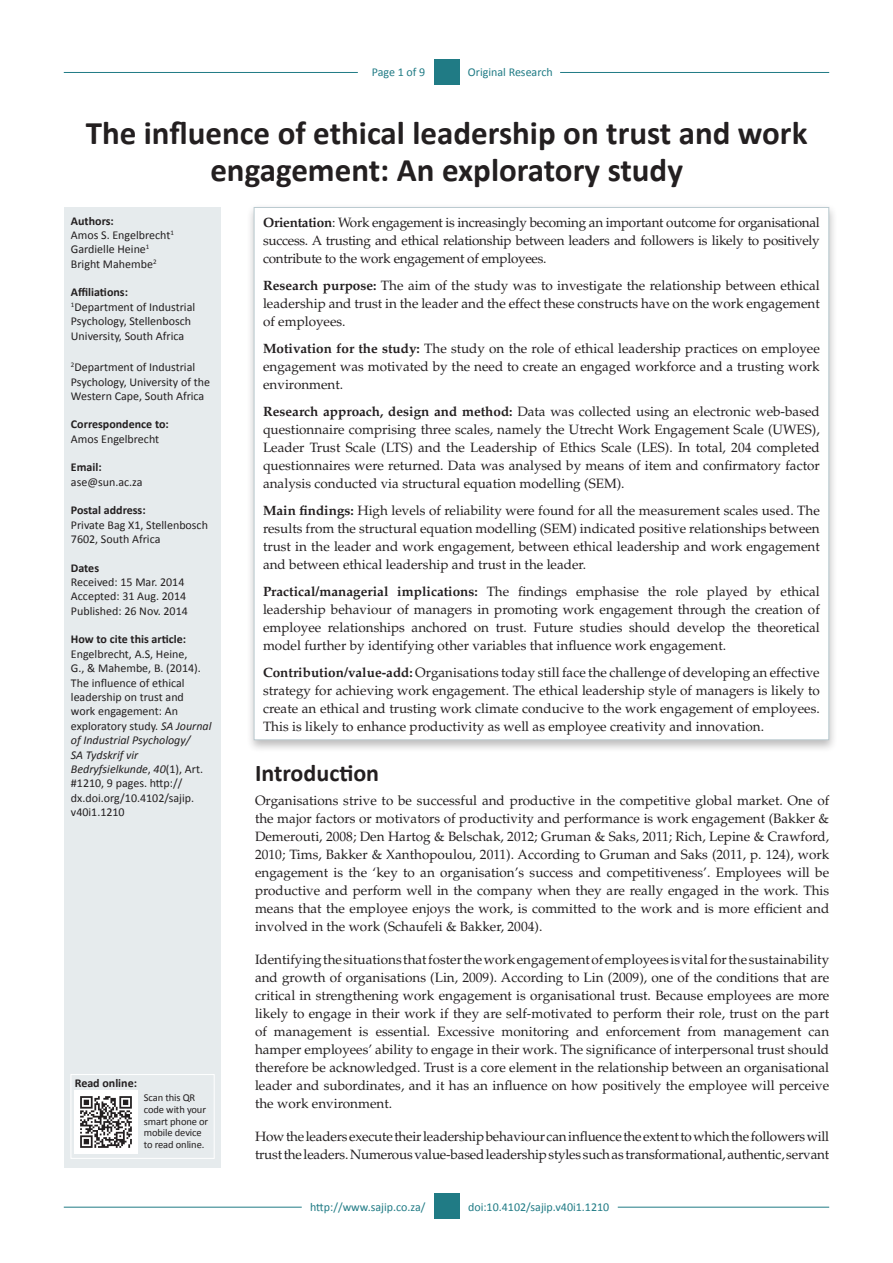
<style>
.page{position:relative;width:893px;height:1263px;background:#fff}
.page>*{position:absolute;margin:0;border:0;box-sizing:border-box;transform-origin:0 0}
.Article_Title{font:700 33px/37.5px "Calibri";color:#231f20;text-align:center}
._1{font:700 24px "Calibri";color:#231f20}
.Abstract_Text{font:13.5px/18px "Palatino";color:#231f20;text-align:justify}
.Text{font:13.5px/18px "Palatino";letter-spacing:-.015em;color:#231f20;text-align:justify}
.Text1{font:13.5px/18px "Palatino";color:#231f20;text-align:justify}
.Sidebar_text{font:12px/14.4px "Calibri";color:#231f20}
.Sidebar_head{font:700 12px "Calibri";color:#231f20}
.Sidebar_text1{font:12px/14.4px "Calibri";color:#231f20}
.RRH_Bottom{font:12px "Calibri";color:#207b85}
.LRH_Bottom{font:12px "Calibri";color:#207b85}
.RRH{font:12px "Calibri";color:#207b85}
.LRH{font:12px "Calibri";letter-spacing:-.005em;color:#207b85}
.Sidebar_text-2{font:10.5px/11.6px "Calibri";letter-spacing:-.01em;color:#231f20}
.s1{font-style:italic}
.s2{font-weight:700}
</style>
<div class="page">
<div style="left:434px;top:59px;width:25px;height:26px;background:#207b85"></div>
<hr style="left:64px;top:72px;width:294px;height:1px;background:#207b85">
<hr style="left:560px;top:72px;width:269px;height:1px;background:#207b85">
<hr style="left:64px;top:1207px;width:238px;height:1px;background:#207b85">
<hr style="left:618px;top:1207px;width:211px;height:1px;background:#207b85">
<div style="left:434px;top:1193px;width:25px;height:26px;background:#207b85"></div>
<div style="left:246px;top:203px;width:592px;height:550px;background:#231f20;opacity:.3"></div>
<div style="left:254px;top:207px;width:575px;height:533px;background:#fff"></div>
<div style="left:65px;top:207px;width:156px;height:960px;background:#e6ebed"></div>
<div style="left:71px;top:1074px;width:144px;height:85px;border:1px solid #fff"></div>
<img style="left:75px;top:1090px;width:63px;height:63px">
<p class="LRH" style="left:372px;top:65px;width:55px">Page 1 of 9</p>
<p class="RRH" style="left:468px;top:65px;width:86px">Original Research</p>
<p class="Article_Title" style="left:86px;top:113px;width:723px">The influence of ethical leadership on trust and work engagement: An exploratory study</p>
<p class="Sidebar_head" style="left:71px;top:213px;width:44px">Authors:</p>
<p class="Sidebar_text" style="left:71px;top:227px;width:105px">Amos S. Engelbrecht<sup>1</sup></p>
<p class="Sidebar_text" style="left:71px;top:242px;width:80px">Gardielle Heine<sup>1</sup></p>
<p class="Sidebar_text" style="left:71px;top:256px;width:87px">Bright Mahembe<sup>2</sup></p>
<p class="Sidebar_head" style="left:71px;top:285px;width:59px">Affiliations:</p>
<p class="Sidebar_text" style="left:71px;top:299px;width:126px"><sup>1</sup>Department of Industrial<br>Psychology, Stellenbosch<br>University, South Africa</p>
<p class="Sidebar_text1" style="left:71px;top:359px;width:141px"><sup>2</sup>Department of Industrial<br>Psychology, University of the<br>Western Cape, South Africa</p>
<p class="Sidebar_head" style="left:71px;top:417px;width:99px">Correspondence to:</p>
<p class="Sidebar_text" style="left:71px;top:431px;width:90px">Amos Engelbrecht</p>
<p class="Sidebar_head" style="left:71px;top:460px;width:32px">Email:</p>
<p class="Sidebar_text" style="left:71px;top:474px;width:73px">ase@sun.ac.za</p>
<p class="Sidebar_head" style="left:71px;top:503px;width:76px">Postal address:</p>
<p class="Sidebar_text" style="left:71px;top:517px;width:139px">Private Bag X1, Stellenbosch<br>7602, South Africa</p>
<p class="Sidebar_head" style="left:71px;top:560px;width:30px">Dates</p>
<p class="Sidebar_text" style="left:71px;top:574px;width:115px">Received: 15 Mar. 2014</p>
<p class="Sidebar_text" style="left:71px;top:589px;width:117px">Accepted: 31 Aug. 2014</p>
<p class="Sidebar_text" style="left:71px;top:603px;width:118px">Published: 26 Nov. 2014</p>
<p class="Sidebar_head" style="left:71px;top:632px;width:117px">How to cite this article:</p>
<p class="Sidebar_text" style="left:71px;top:646px;width:142px">Engelbrecht, A.S, Heine,<br>G., &amp; Mahembe, B. (2014).<br>The influence of ethical leadership on trust and<br>work engagement: An exploratory study. <span class="s1">SA Journal of Industrial Psychology/<br>SA Tydskrif vir<br>Bedryfsielkunde</span>, <span class="s1">40</span>(1), Art. #1210, 9 pages. http:// dx.doi.org/10.4102/sajip. v40i1.1210</p>
<p class="Sidebar_head" style="left:75px;top:1075px;width:64px">Read online:</p>
<p class="Sidebar_text-2" style="left:144px;top:1092px;width:66px">Scan this QR code with your smart phone or mobile device to read online.</p>
<p class="Abstract_Text" style="left:263px;top:213px;width:558px"><span class="s2">Orientation</span>: Work engagement is increasingly becoming an important outcome for organisational success. A trusting and ethical relationship between leaders and followers is likely to positively contribute to the work engagement of employees.</p>
<p class="Abstract_Text" style="left:263px;top:276px;width:558px"><span class="s2">Research purpose:</span> The aim of the study was to investigate the relationship between ethical leadership and trust in the leader and the effect these constructs have on the work engagement of employees.</p>
<p class="Abstract_Text" style="left:263px;top:339px;width:558px"><span class="s2">Motivation for the study:</span> The study on the role of ethical leadership practices on employee engagement was motivated by the need to create an engaged workforce and a trusting work environment.</p>
<p class="Abstract_Text" style="left:263px;top:402px;width:558px"><span class="s2">Research approach, design and method:</span> Data was collected using an electronic web-based questionnaire comprising three scales, namely the Utrecht Work Engagement Scale (UWES), Leader Trust Scale (LTS) and the Leadership of Ethics Scale (LES). In total, 204 completed questionnaires were returned. Data was analysed by means of item and confirmatory factor analysis conducted via structural equation modelling (SEM).</p>
<p class="Abstract_Text" style="left:263px;top:501px;width:558px"><span class="s2">Main findings:</span> High levels of reliability were found for all the measurement scales used. The results from the structural equation modelling (SEM) indicated positive relationships between trust in the leader and work engagement, between ethical leadership and work engagement and between ethical leadership and trust in the leader.</p>
<p class="Abstract_Text" style="left:263px;top:582px;width:558px"><span class="s2">Practical/managerial implications:</span> The findings emphasise the role played by ethical leadership behaviour of managers in promoting work engagement through the creation of employee relationships anchored on trust. Future studies should develop the theoretical model further by identifying other variables that influence work engagement.</p>
<p class="Abstract_Text" style="left:263px;top:663px;width:558px"><span class="s2">Contribution/value-add:</span> Organisations today still face the challenge of developing an effective strategy for achieving work engagement. The ethical leadership style of managers is likely to create an ethical and trusting work climate conducive to the work engagement of employees.<br>This is likely to enhance productivity as well as employee creativity and innovation.</p>
<p class="_1" style="left:255px;top:758px;width:126px">Introduction</p>
<p class="Text1" style="left:255px;top:791px;width:576px">Organisations strive to be successful and productive in the competitive global market. One of the major factors or motivators of productivity and performance is work engagement (Bakker &amp; Demerouti, 2008; Den Hartog &amp; Belschak, 2012; Gruman &amp; Saks, 2011; Rich, Lepine &amp; Crawford, 2010; Tims, Bakker &amp; Xanthopoulou, 2011). According to Gruman and Saks (2011, p. 124), work engagement is the ‘key to an organisation’s success and competitiveness’. Employees will be productive and perform well in the company when they are really engaged in the work. This means that the employee enjoys the work, is committed to the work and is more efficient and involved in the work (Schaufeli &amp; Bakker, 2004).</p>
<p class="Text" style="left:255px;top:950px;width:576px">Identifying the situations that foster the work engagement of employees is vital for the sustainability and growth of organisations (Lin, 2009). According to Lin (2009), one of the conditions that are critical in strengthening work engagement is organisational trust. Because employees are more likely to engage in their work if they are self-motivated to perform their role, trust on the part of management is essential. Excessive monitoring and enforcement from management can hamper employees’ ability to engage in their work. The significance of interpersonal trust should therefore be acknowledged. Trust is a core element in the relationship between an organisational leader and subordinates, and it has an influence on how positively the employee will perceive the work environment.</p>
<p class="Text" style="left:255px;top:1127px;width:576px">How the leaders execute their leadership behaviour can influence the extent to which the followers will trust the leaders. Numerous value-based leadership styles such as transformational, authentic, servant</p>
<p class="LRH_Bottom" style="left:310px;top:1200px;width:117px">http://www.sajip.co.za/</p>
<p class="RRH_Bottom" style="left:468px;top:1200px;width:143px">doi:10.4102/sajip.v40i1.1210</p>
</div>
